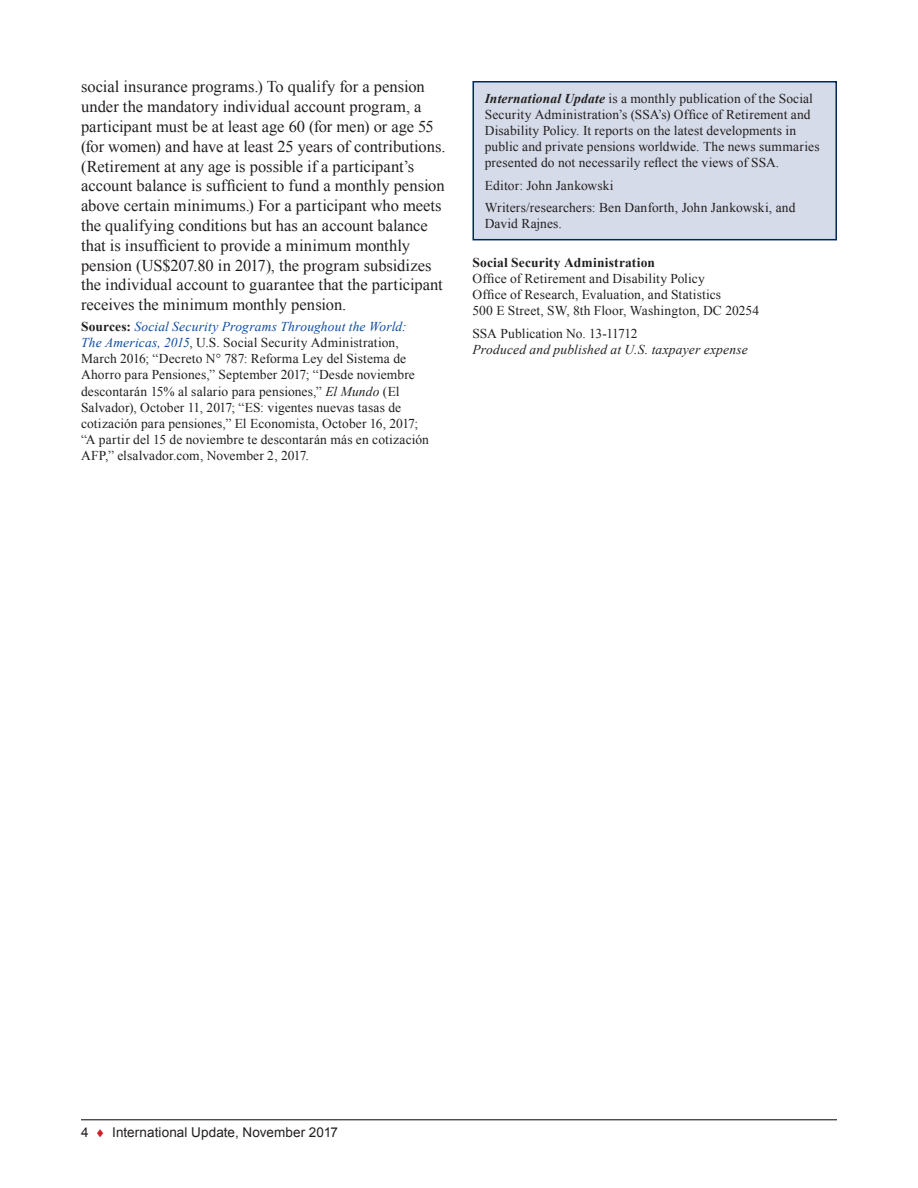
<style>
.page{position:relative;width:918px;height:1188px;background:#fff}
.page>*{position:absolute;margin:0;border:0;box-sizing:border-box;transform-origin:0 0}
.Para{font:16.5px/19.8px "Times New Roman";color:#231f20}
.Authors{font:13.5px/16.2px "Times New Roman";letter-spacing:.01em;color:#231f20}
.Source{font:13.5px/16.2px "Times New Roman";letter-spacing:.01em;color:#231f20}
.Authors-2{font:italic 13.5px/16.2px "Times New Roman";letter-spacing:.015em;color:#231f20}
.t1{font:13.5px "Arial";letter-spacing:.005em;color:#231f20}
.s1{font-weight:700}
.s2{font-style:italic;color:#0d4da1}
.s3{font-style:italic}
.s4{font-weight:700;font-style:italic}
.s5{font-style:normal}
.s6{color:#d01e29}
</style>
<div class="page">
<hr style="left:81px;top:1119px;width:756px;height:1px;background:#231f20">
<div style="left:473px;top:82px;width:363px;height:158px;background:#d5dbe8"></div>
<div style="left:472px;top:81px;width:365px;height:159px;border:2px solid #00285b"></div>
<p class="Para" style="left:81px;top:77px;width:366px">social insurance programs.) To qualify for a pension under the mandatory individual account program, a participant must be at least age 60 (for men) or age 55 (for women) and have at least 25 years of contributions. (Retirement at any age is possible if a participant’s account balance is sufficient to fund a monthly pension above certain minimums.) For a participant who meets the qualifying conditions but has an account balance that is insufficient to provide a minimum monthly pension (US$207.80 in 2017), the program subsidizes the individual account to guarantee that the participant receives the minimum monthly pension.</p>
<p class="Source" style="left:81px;top:318px;width:350px"><span class="s1">Sources:</span> <span class="s2">Social Security Programs Throughout the World:<br>The Americas, 2015</span>, U.S. Social Security Administration, March 2016; “Decreto N° 787: Reforma Ley del Sistema de Ahorro para Pensiones,” September 2017; “Desde noviembre descontarán 15% al salario para pensiones,” <span class="s3">El Mundo</span> (El Salvador), October 11, 2017; “ES: vigentes nuevas tasas de cotización para pensiones,” El Economista, October 16, 2017; “A partir del 15 de noviembre te descontarán más en cotización AFP,” elsalvador.com, November 2, 2017.</p>
<p class="Authors" style="left:485px;top:90px;width:336px"><span class="s4">International Update</span> is a monthly publication of the Social Security Administration’s (SSA’s) Office of Retirement and Disability Policy. It reports on the latest developments in public and private pensions worldwide. The news summaries presented do not necessarily reflect the views of SSA.</p>
<p class="Authors" style="left:485px;top:177px;width:130px">Editor: John Jankowski</p>
<p class="Authors" style="left:485px;top:199px;width:312px">Writers/researchers: Ben Danforth, John Jankowski, and<br>David Rajnes.</p>
<p class="Authors" style="left:472px;top:254px;width:288px"><span class="s1">Social Security Administration<br></span>Office of Retirement and Disability Policy<br>Office of Research, Evaluation, and Statistics<br>500 E Street, SW, 8th Floor, Washington, DC 20254</p>
<p class="Authors-2" style="left:472px;top:325px;width:277px"><span class="s5">SSA Publication No. 13-11712<br></span>Produced and published at U.S. taxpayer expense</p>
<p class="t1" style="left:81px;top:1123px;width:259px">4 <span class="s6">♦</span> International Update, November 2017</p>
</div>
